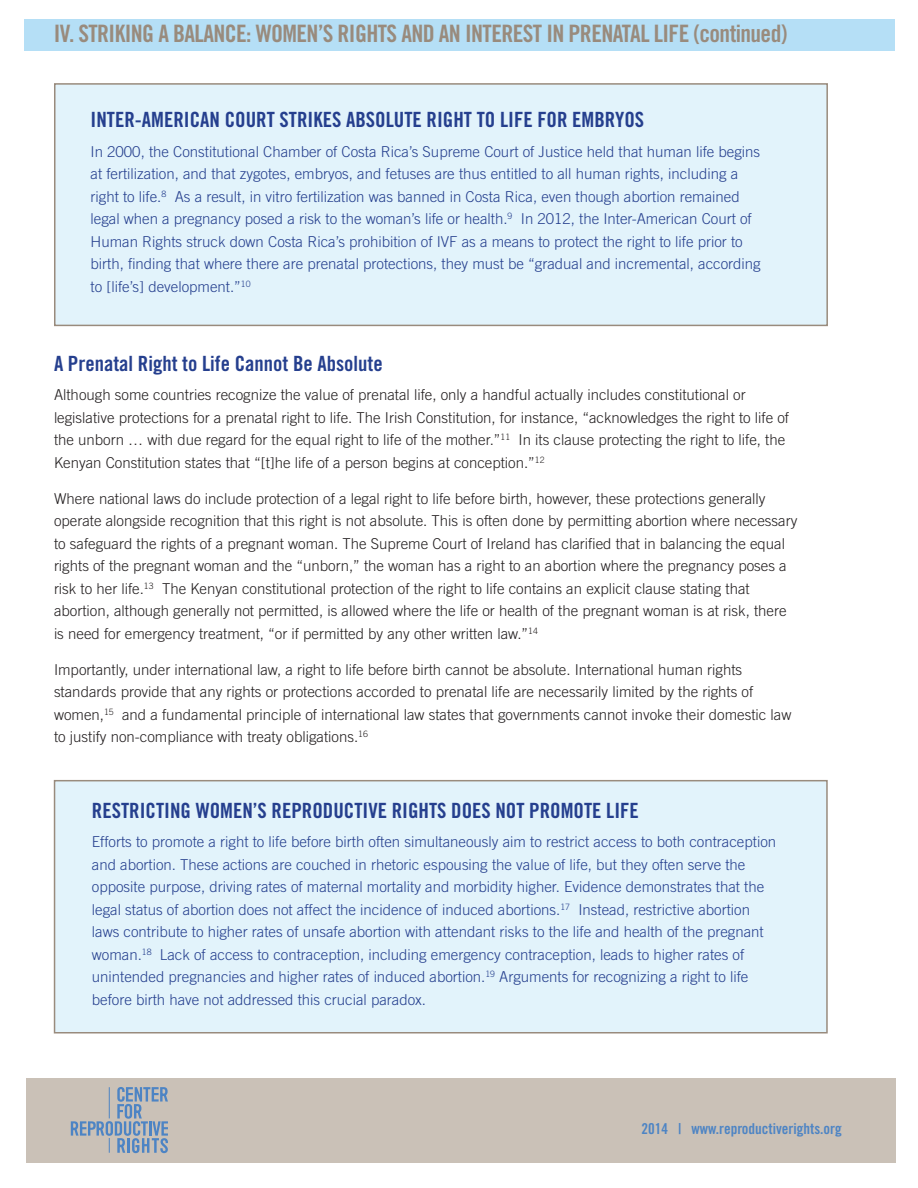
<style>
.page{position:relative;width:918px;height:1188px;background:#fff}
.page>*{position:absolute;margin:0;border:0;box-sizing:border-box;transform-origin:0 0}
.t1{font:24px "Trade Gothic LT Std Bd Cn 20";letter-spacing:-.025em;color:#998b7d}
.t2{font:21px "Trade Gothic LT Std Bd Cn 20";color:#253f8e}
.t3{font:300 15px/22.5px "Trade Gothic LT Std";color:#231f20}
.t4{font:300 15px/22.5px "Trade Gothic LT Std";color:#253f8e}
.t5{font:15px "Trade Gothic LT Std Bd Cn 20";color:#4d84c4}
</style>
<div class="page">
<div style="left:26px;top:1078px;width:869px;height:84px;background:#cac1b7"></div>
<svg style="left:71px;top:1087px;width:97px;height:66px"></svg>
<div style="left:24px;top:19px;width:871px;height:31px;background:#b5dff6"></div>
<div style="left:54px;top:780px;width:774px;height:254px;background:#e2f3fb;border:2px solid #998b7d"></div>
<div style="left:54px;top:83px;width:774px;height:243px;background:#e2f3fb;border:2px solid #998b7d"></div>
<h1 class="t1" style="left:54px;top:19px;width:735px">IV. STRIKING A BALANCE: WOMEN’S RIGHTS AND AN INTEREST IN PRENATAL LIFE (continued)</h1>
<h2 class="t2" style="left:91px;top:107px;width:555px">INTER-AMERICAN COURT STRIKES ABSOLUTE RIGHT TO LIFE FOR EMBRYOS</h2>
<p class="t4" style="left:91px;top:140px;width:672px">In 2000, the Constitutional Chamber of Costa Rica’s Supreme Court of Justice held that human life begins at fertilization, and that zygotes, embryos, and fetuses are thus entitled to all human rights, including a right to life.<sup>8</sup> As a result, in vitro fertilization was banned in Costa Rica, even though abortion remained legal when a pregnancy posed a risk to the woman’s life or health.<sup>9</sup> In 2012, the Inter-American Court of Human Rights struck down Costa Rica’s prohibition of IVF as a means to protect the right to life prior to birth, finding that where there are prenatal protections, they must be “gradual and incremental, according to [life’s] development.”<sup>10</sup></p>
<h2 class="t2" style="left:54px;top:351px;width:330px">A Prenatal Right to Life Cannot Be Absolute</h2>
<p class="t3" style="left:54px;top:383px;width:737px">Although some countries recognize the value of prenatal life, only a handful actually includes constitutional or legislative protections for a prenatal right to life. The Irish Constitution, for instance, “acknowledges the right to life of the unborn … with due regard for the equal right to life of the mother.”<sup>11</sup> In its clause protecting the right to life, the Kenyan Constitution states that “[t]he life of a person begins at conception.”<sup>12</sup></p>
<p class="t3" style="left:54px;top:487px;width:745px">Where national laws do include protection of a legal right to life before birth, however, these protections generally operate alongside recognition that this right is not absolute. This is often done by permitting abortion where necessary to safeguard the rights of a pregnant woman. The Supreme Court of Ireland has clarified that in balancing the equal rights of the pregnant woman and the “unborn,” the woman has a right to an abortion where the pregnancy poses a risk to her life.<sup>13</sup> The Kenyan constitutional protection of the right to life contains an explicit clause stating that abortion, although generally not permitted, is allowed where the life or health of the pregnant woman is at risk, there is need for emergency treatment, “or if permitted by any other written law.”<sup>14</sup></p>
<p class="t3" style="left:54px;top:658px;width:739px">Importantly, under international law, a right to life before birth cannot be absolute. International human rights standards provide that any rights or protections accorded to prenatal life are necessarily limited by the rights of women,<sup>15</sup> and a fundamental principle of international law states that governments cannot invoke their domestic law to justify non-compliance with treaty obligations.<sup>16</sup></p>
<h2 class="t2" style="left:92px;top:798px;width:549px">RESTRICTING WOMEN’S REPRODUCTIVE RIGHTS DOES NOT PROMOTE LIFE</h2>
<p class="t4" style="left:92px;top:831px;width:686px">Efforts to promote a right to life before birth often simultaneously aim to restrict access to both contraception and abortion. These actions are couched in rhetoric espousing the value of life, but they often serve the opposite purpose, driving rates of maternal mortality and morbidity higher. Evidence demonstrates that the legal status of abortion does not affect the incidence of induced abortions.<sup>17</sup> Instead, restrictive abortion laws contribute to higher rates of unsafe abortion with attendant risks to the life and health of the pregnant woman.<sup>18</sup> Lack of access to contraception, including emergency contraception, leads to higher rates of unintended pregnancies and higher rates of induced abortion.<sup>19</sup> Arguments for recognizing a right to life before birth have not addressed this crucial paradox.</p>
<p class="t5" style="left:642px;top:1120px;width:202px">2014 | www.reproductiverights.org</p>
</div>
